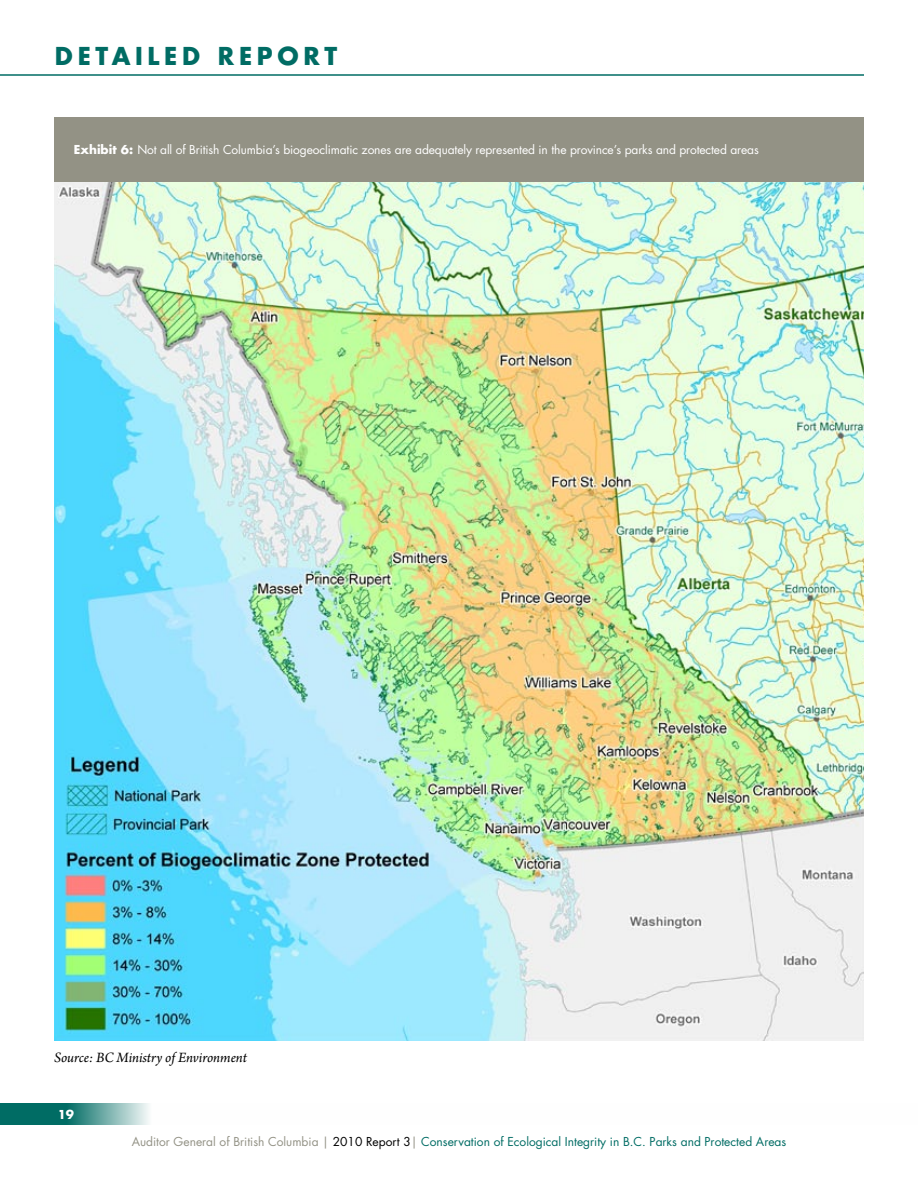
<style>
.page{position:relative;width:918px;height:1188px;background:#fff}
.page>*{position:absolute;margin:0;border:0;box-sizing:border-box;transform-origin:0 0}
.t1{font:700 24px "Futura";color:#006c64}
.t2{font:italic 15px "Arno Pro";letter-spacing:-.005em;color:#000}
.t3{font:12px "Futura";letter-spacing:-.01em;color:#fff}
.t4{font:12px "Futura";color:#006c64}
.t5{font:700 12px "Futura";color:#fff}
.s1{font-weight:700}
.s2{color:#939285}
.s3{color:#000}
</style>
<div class="page">
<img style="left:54px;top:182px;width:810px;height:859px">
<div style="left:54px;top:117px;width:810px;height:65px;background:#939285"></div>
<svg style="left:0;top:1104px;width:149px;height:21px;background:#43928c"></svg>
<hr style="left:0;top:74px;width:864px;height:2px;background:#006c64">
<h1 class="t1" style="left:55px;top:40px;width:20px">DETA</h1>
<h1 class="t1" style="left:135px;top:40px;width:164px">ILE D REPORT</h1>
<p class="t3" style="left:74px;top:142px;width:686px"><span class="s1">EXHIBIT 6:</span> Not all of British Columbia’s biogeoclimatic zones are adequately represented in the province’s parks and protected areas</p>
<p class="t2" style="left:54px;top:1049px;width:194px">Source: BC Ministry of Environment</p>
<p class="t5" style="left:58px;top:1107px;width:18px">19</p>
<p class="t4" style="left:132px;top:1134px;width:656px"><span class="s2">Auditor General of British Columbia |</span> <span class="s3">2010 Report 3</span><span class="s2">|</span> Conservation of Ecological Integrity in B.C. Parks and Protected Areas</p>
</div>
